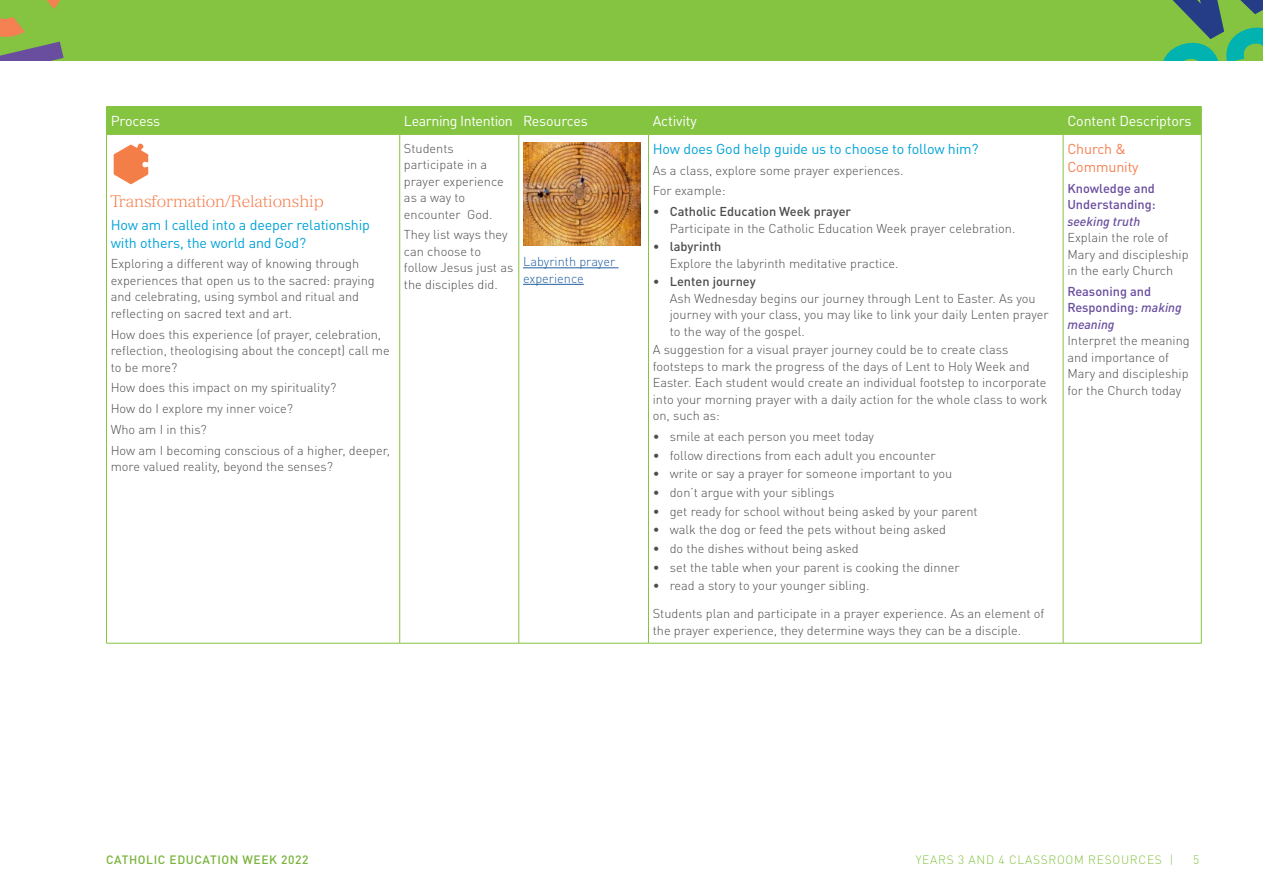
<style>
.page{position:relative;width:1263px;height:893px;background:#fff}
.page>*{position:absolute;margin:0;border:0;box-sizing:border-box;transform-origin:0 0}
.Heading_3{font:300 16.5px "Versailles";letter-spacing:-.01em;color:#f58051}
.Heading_4{font:14.25px/18px "DINOT";letter-spacing:-.01em;color:#00a3d8}
.Heading_4-2{font:14.25px "DINOT";letter-spacing:-.01em;color:#fff}
.Heading_4-3{font:14.25px "DINOT";letter-spacing:-.03em;color:#fff}
.Heading_4-4{font:14.25px/18px "DINOT";letter-spacing:-.01em;color:#f58051}
.Table_text{font:300 12.75px/16.5px "DINOT";color:#4d4d4f}
.Table_text-2{font:300 12.75px/16.5px "DINOT";color:#215e9e}
.t1{font:300 12px "DINOT";letter-spacing:.06em;color:#85c441}
.t2{font:500 12px "DINOT";letter-spacing:.05em;color:#78b33a}
.s1{font-weight:500}
.s2{font-weight:500;color:#694d9f}
.s3{font-weight:500;font-style:italic;color:#694d9f}
</style>
<div class="page">
<div style="left:0;top:0;width:1263px;height:60px;background:#85c441"></div>
<svg style="left:0;top:0;width:64px;height:60px"></svg>
<svg style="left:1163px;top:0;width:100px;height:60px"></svg>
<div style="left:106px;top:106px;width:1096px;height:28px;background:#85c441"></div>
<hr style="left:106px;top:134px;width:294px;height:1px;background:#85c441">
<hr style="left:400px;top:134px;width:119px;height:1px;background:#85c441">
<hr style="left:519px;top:134px;width:129px;height:1px;background:#85c441">
<hr style="left:648px;top:134px;width:415px;height:1px;background:#85c441">
<hr style="left:1063px;top:134px;width:138px;height:1px;background:#85c441">
<hr style="left:106px;top:135px;width:1px;height:508px;background:#85c441">
<hr style="left:399px;top:135px;width:1px;height:508px;background:#85c441">
<hr style="left:518px;top:135px;width:1px;height:508px;background:#85c441">
<hr style="left:648px;top:135px;width:1px;height:508px;background:#85c441">
<hr style="left:1063px;top:135px;width:1px;height:508px;background:#85c441">
<hr style="left:1201px;top:135px;width:1px;height:508px;background:#85c441">
<hr style="left:106px;top:643px;width:294px;height:1px;background:#85c441">
<hr style="left:400px;top:643px;width:119px;height:1px;background:#85c441">
<hr style="left:519px;top:643px;width:129px;height:1px;background:#85c441">
<hr style="left:648px;top:643px;width:415px;height:1px;background:#85c441">
<hr style="left:1063px;top:643px;width:138px;height:1px;background:#85c441">
<svg style="left:114px;top:143px;width:34px;height:41px"></svg>
<hr style="left:523px;top:268px;width:95px;height:1px;background:#215e9e">
<hr style="left:523px;top:284px;width:61px;height:1px;background:#215e9e">
<img style="left:523px;top:143px;width:117px;height:102px">
<p class="Heading_4-2" style="left:111px;top:112px;width:51px">Process</p>
<p class="Heading_4-3" style="left:404px;top:112px;width:110px">Learning Intention</p>
<p class="Heading_4-2" style="left:523px;top:112px;width:66px">Resources</p>
<p class="Heading_4-2" style="left:653px;top:112px;width:46px">Activity</p>
<p class="Heading_4-2" style="left:1067px;top:112px;width:126px">Content Descriptors</p>
<p class="Heading_3" style="left:111px;top:192px;width:215px">Transformation/Relationship</p>
<p class="Heading_4" style="left:111px;top:215px;width:261px">How am I called into a deeper relationship with others, the world and God?</p>
<p class="Table_text" style="left:111px;top:255px;width:266px">Exploring a different way of knowing through experiences that open us to the sacred: praying and celebrating, using symbol and ritual and reflecting on sacred text and art.</p>
<p class="Table_text" style="left:111px;top:326px;width:280px">How does this experience (of prayer, celebration, reflection, theologising about the concept) call me to be more?</p>
<p class="Table_text" style="left:111px;top:379px;width:227px">How does this impact on my spirituality?</p>
<p class="Table_text" style="left:111px;top:400px;width:184px">How do I explore my inner voice?</p>
<p class="Table_text" style="left:111px;top:421px;width:98px">Who am I in this?</p>
<p class="Table_text" style="left:111px;top:442px;width:281px">How am I becoming conscious of a higher, deeper, more valued reality, beyond the senses?</p>
<p class="Table_text" style="left:404px;top:140px;width:101px">Students participate in a prayer experience as a way to encounter God.</p>
<p class="Table_text" style="left:404px;top:226px;width:111px">They list ways they can choose to follow Jesus just as the disciples did.</p>
<p class="Table_text-2" style="left:523px;top:253px;width:94px">Labyrinth prayer experience</p>
<p class="Heading_4" style="left:653px;top:139px;width:327px">How does God help guide us to choose to follow him?</p>
<p class="Table_text" style="left:653px;top:162px;width:252px">As a class, explore some prayer experiences.</p>
<p class="Table_text" style="left:653px;top:182px;width:74px">For example:</p>
<p class="Table_text" style="left:670px;top:203px;width:347px;text-indent:-17px">• <span class="s1">Catholic Education Week prayer<br></span>Participate in the Catholic Education Week prayer celebration.</p>
<p class="Table_text" style="left:670px;top:238px;width:230px;text-indent:-17px">• <span class="s1">labyrinth<br></span>Explore the labyrinth meditative practice.</p>
<p class="Table_text" style="left:670px;top:273px;width:380px;text-indent:-17px">• <span class="s1">Lenten journey<br></span>Ash Wednesday begins our journey through Lent to Easter. As you journey with your class, you may like to link your daily Lenten prayer to the way of the gospel.</p>
<p class="Table_text" style="left:653px;top:341px;width:396px">A suggestion for a visual prayer journey could be to create class footsteps to mark the progress of the days of Lent to Holy Week and Easter. Each student would create an individual footstep to incorporate into your morning prayer with a daily action for the whole class to work on, such as:</p>
<p class="Table_text" style="left:653px;top:428px;width:223px">• smile at each person you meet today</p>
<p class="Table_text" style="left:653px;top:447px;width:284px">• follow directions from each adult you encounter</p>
<p class="Table_text" style="left:653px;top:465px;width:301px">• write or say a prayer for someone important to you</p>
<p class="Table_text" style="left:653px;top:484px;width:183px">• don’t argue with your siblings</p>
<p class="Table_text" style="left:653px;top:503px;width:326px">• get ready for school without being asked by your parent</p>
<p class="Table_text" style="left:653px;top:521px;width:295px">• walk the dog or feed the pets without being asked</p>
<p class="Table_text" style="left:653px;top:540px;width:208px">• do the dishes without being asked</p>
<p class="Table_text" style="left:653px;top:559px;width:308px">• set the table when your parent is cooking the dinner</p>
<p class="Table_text" style="left:653px;top:577px;width:218px">• read a story to your younger sibling.</p>
<p class="Table_text" style="left:653px;top:605px;width:393px">Students plan and participate in a prayer experience. As an element of the prayer experience, they determine ways they can be a disciple.</p>
<p class="Heading_4-4" style="left:1067px;top:139px;width:73px">Church &amp;<br>Community</p>
<p class="Table_text" style="left:1067px;top:180px;width:123px"><span class="s2">Knowledge and<br>Understanding: </span><span class="s3">seeking truth<br></span>Explain the role of<br>Mary and discipleship in the early Church</p>
<p class="Table_text" style="left:1067px;top:283px;width:124px"><span class="s2">Reasoning and<br>Responding:</span> <span class="s3">making meaning<br></span>Interpret the meaning and importance of<br>Mary and discipleship for the Church today</p>
<p class="t2" style="left:106px;top:852px;width:204px">CATHOLIC EDUCATION WEEK 2022</p>
<p class="t1" style="left:916px;top:852px;width:260px">YEARS 3 AND 4 CLASSROOM RESOURCES |</p>
<p class="t1" style="left:1193px;top:852px;width:8px">5</p>
</div>
